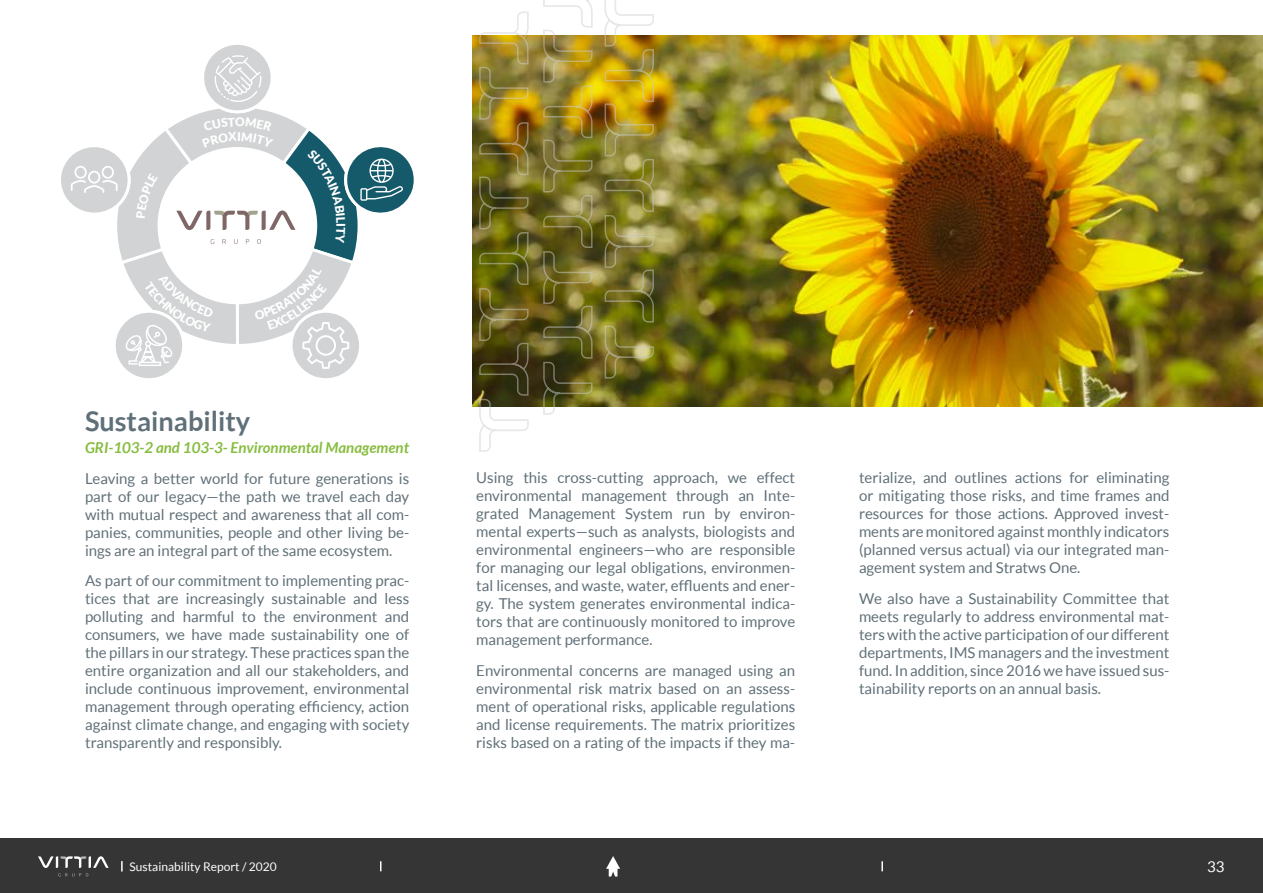
<style>
.page{position:relative;width:1263px;height:893px;background:#fff}
.page>*{position:absolute;margin:0;border:0;box-sizing:border-box;transform-origin:0 0}
.t1{font:700 27px "Lato";color:#607078}
.t2{font:15px/18px "Lato";color:#607078;text-align:justify}
.t3{font:italic 700 15px "Lato";color:#87bd40}
.t4{font:15px "Lato";color:#fff}
.t5{font:12px "Lato";color:#fff}
.t6{font:900 12px "Lato";color:#fff}
</style>
<div class="page">
<img style="left:472px;top:35px;width:791px;height:372px">
<img style="left:478px;top:0;width:177px;height:452px">
<div style="left:0;top:838px;width:1263px;height:55px;background:#363535"></div>
<svg style="left:606px;top:856px;width:14px;height:20px"></svg>
<svg style="left:881px;top:861px;width:2px;height:10px"></svg>
<svg style="left:121px;top:861px;width:2px;height:10px"></svg>
<svg style="left:38px;top:856px;width:71px;height:20px"></svg>
<svg style="left:61px;top:45px;width:353px;height:333px"></svg>
<p class="t6" style="left:348px;top:223px;width:5px;rotate:90deg">I</p>
<h1 class="t1" style="left:85px;top:405px;width:167px">Sustainability</h1>
<p class="t3" style="left:85px;top:439px;width:325px">GRI-103-2 and 103-3- Environmental Management</p>
<p class="t2" style="left:85px;top:469px;width:326px">Leaving a better world for future generations is part of our legacy—the path we travel each day with mutual respect and awareness that all com&shy;panies, communities, people and other living be&shy;ings are an integral part of the same ecosystem.</p>
<p class="t2" style="left:85px;top:572px;width:326px">As part of our commitment to implementing prac&shy;tices that are increasingly sustainable and less polluting and harmful to the environment and consumers, we have made sustainability one of the pillars in our strategy. These practices span the entire organization and all our stakeholders, and include continuous improvement, environmental management through operating efficiency, action against climate change, and engaging with society transparently and responsibly.</p>
<p class="t2" style="left:476px;top:468px;width:320px">Using this cross-cutting approach, we effect environmental management through an Inte&shy;grated Management System run by environ&shy;mental experts—such as analysts, biologists and environmental engineers—who are responsible for managing our legal obligations, environmen&shy;tal licenses, and waste, water, effluents and ener&shy;gy. The system generates environmental indica&shy;tors that are continuously monitored to improve management performance.</p>
<p class="t2" style="left:476px;top:661px;width:320px">Environmental concerns are managed using an environmental risk matrix based on an assess&shy;ment of operational risks, applicable regulations and license requirements. The matrix prioritizes risks based on a rating of the impacts if they ma-</p>
<p class="t2" style="left:859px;top:468px;width:312px">terialize, and outlines actions for eliminating or mitigating those risks, and time frames and resources for those actions. Approved invest&shy;ments are monitored against monthly indicators (planned versus actual) via our integrated man&shy;agement system and Stratws One.</p>
<p class="t2" style="left:859px;top:589px;width:312px">We also have a Sustainability Committee that meets regularly to address environmental mat&shy;ters with the active participation of our different departments, IMS managers and the investment fund. In addition, since 2016 we have issued sus&shy;tainability reports on an annual basis.</p>
<p class="t5" style="left:130px;top:860px;width:149px">Sustainability Report / 2020</p>
<p class="t4" style="left:1207px;top:858px;width:19px">33</p>
</div>
